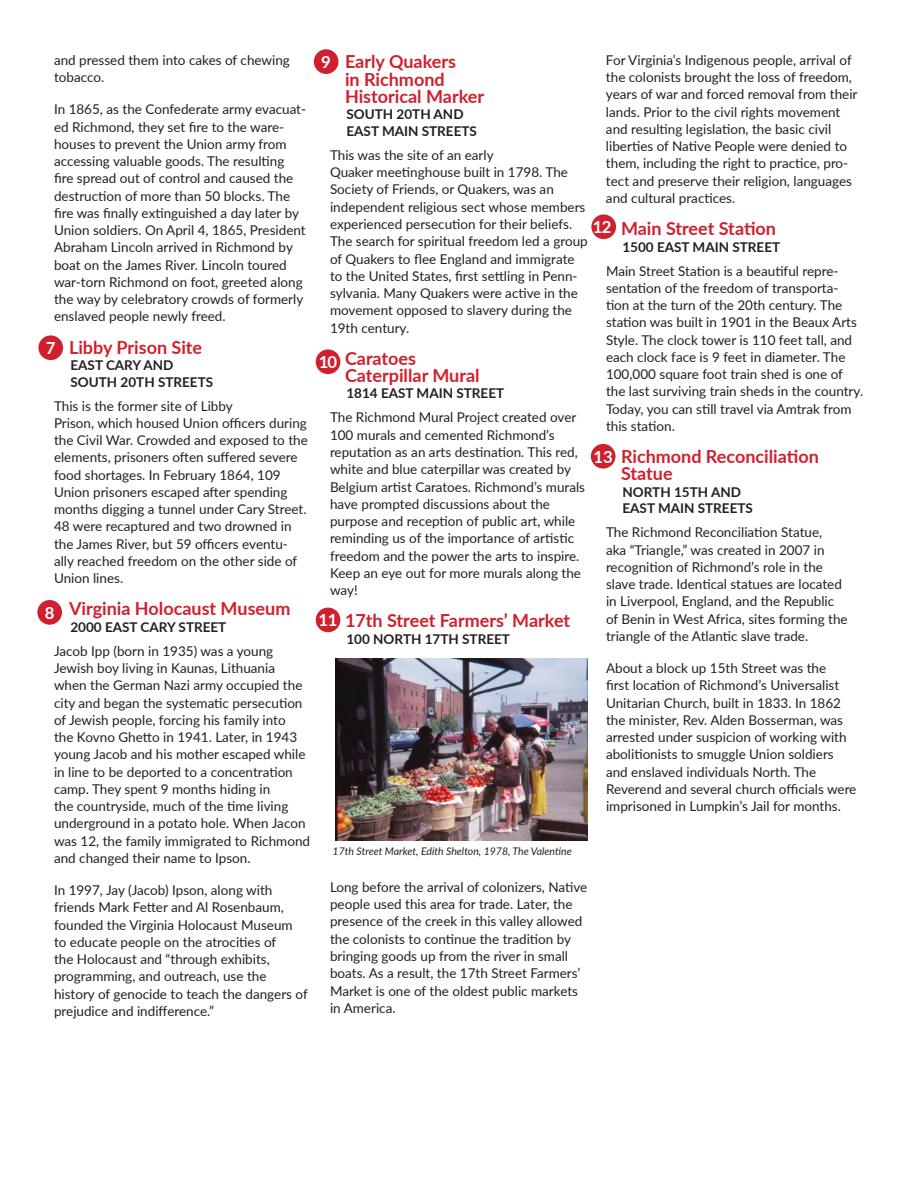
<style>
.page{position:relative;width:918px;height:1188px;background:#fff}
.page>*{position:absolute;margin:0;border:0;box-sizing:border-box;transform-origin:0 0}
.t1{font:700 18px/17.2px "Lato";color:#d0202e}
.t2{font:700 16.65px "Lato";color:#fff}
.t3{font:13.5px/17.2px "Lato";color:#231f20}
.t4{font:700 13.5px/16.5px "Lato";color:#231f20}
.t5{font:italic 10.5px "Lato";color:#231f20}
.s1{font-size:16.65px;color:#fff}
</style>
<div class="page">
<div style="left:36px;top:599px;width:27px;height:27px;background:#d0202e;border-radius:50%"></div>
<div style="left:35px;top:597px;width:30px;height:30px;border:3px solid #fff;border-radius:50%"></div>
<div style="left:312px;top:48px;width:28px;height:27px;background:#d0202e;border-radius:50%"></div>
<div style="left:311px;top:47px;width:30px;height:30px;border:3px solid #fff;border-radius:50%"></div>
<div style="left:314px;top:348px;width:28px;height:28px;background:#d0202e;border-radius:50%"></div>
<div style="left:313px;top:347px;width:30px;height:30px;border:3px solid #fff;border-radius:50%"></div>
<div style="left:314px;top:606px;width:28px;height:28px;background:#d0202e;border-radius:50%"></div>
<div style="left:313px;top:605px;width:30px;height:30px;border:3px solid #fff;border-radius:50%"></div>
<div style="left:590px;top:213px;width:27px;height:28px;background:#d0202e;border-radius:50%"></div>
<div style="left:589px;top:212px;width:30px;height:30px;border:3px solid #fff;border-radius:50%"></div>
<div style="left:589px;top:443px;width:28px;height:27px;background:#d0202e;border-radius:50%"></div>
<div style="left:588px;top:441px;width:30px;height:30px;border:3px solid #fff;border-radius:50%"></div>
<div style="left:37px;top:334px;width:27px;height:27px;background:#d0202e;border-radius:50%"></div>
<div style="left:36px;top:333px;width:30px;height:30px;border:3px solid #fff;border-radius:50%"></div>
<img style="left:335px;top:659px;width:253px;height:181px">
<p class="t3" style="left:54px;top:51px;width:238px">and pressed them into cakes of chewing tobacco.</p>
<p class="t3" style="left:54px;top:100px;width:254px">In 1865, as the Confederate army evacuat&shy;ed Richmond, they set fire to the ware&shy;houses to prevent the Union army from accessing valuable goods. The resulting fire spread out of control and caused the destruction of more than 50 blocks. The fire was finally extinguished a day later by Union soldiers. On April 4, 1865, President Abraham Lincoln arrived in Richmond by boat on the James River. Lincoln toured war-torn Richmond on foot, greeted along the way by celebratory crowds of formerly enslaved people newly freed.</p>
<h1 class="t1" style="left:69px;top:338px;width:135px">Libby Prison Site</h1>
<p class="t4" style="left:70px;top:356px;width:144px">EAST CARY AND<br>SOUTH 20TH STREETS</p>
<p class="t3" style="left:54px;top:397px;width:255px">This is the former site of Libby<br>Prison, which housed Union officers during the Civil War. Crowded and exposed to the elements, prisoners often suffered severe food shortages. In February 1864, 109<br>Union prisoners escaped after spending months digging a tunnel under Cary Street.<br>48 were recaptured and two drowned in the James River, but 59 officers eventu&shy;ally reached freedom on the other side of Union lines.</p>
<h1 class="t1" style="left:69px;top:599px;width:223px">Virginia Holocaust Museum</h1>
<p class="t4" style="left:70px;top:618px;width:157px">2000 EAST CARY STREET</p>
<p class="t3" style="left:54px;top:642px;width:258px">Jacob Ipp (born in 1935) was a young Jewish boy living in Kaunas, Lithuania when the German Nazi army occupied the city and began the systematic persecution of Jewish people, forcing his family into<br>the Kovno Ghetto in 1941. Later, in 1943 young Jacob and his mother escaped while in line to be deported to a concentration camp. They spent 9 months hiding in<br>the countryside, much of the time living underground in a potato hole. When Jacon was 12, the family immigrated to Richmond and changed their name to Ipson.</p>
<p class="t3" style="left:54px;top:881px;width:255px">In 1997, Jay (Jacob) Ipson, along with friends Mark Fetter and Al Rosenbaum, founded the Virginia Holocaust Museum to educate people on the atrocities of<br>the Holocaust and “through exhibits, programming, and outreach, use the history of genocide to teach the dangers of prejudice and indifference.”</p>
<p class="t2" style="left:46px;top:336px;width:11px">7</p>
<p class="t2" style="left:45px;top:601px;width:11px">8</p>
<p class="t3" style="left:606px;top:51px;width:253px">For Virginia’s Indigenous people, arrival of the colonists brought the loss of freedom, years of war and forced removal from their lands. Prior to the civil rights movement and resulting legislation, the basic civil liberties of Native People were denied to them, including the right to practice, pro&shy;tect and preserve their religion, languages and cultural practices.</p>
<h1 class="t1" style="left:621px;top:219px;width:157px">Main Street Station</h1>
<p class="t4" style="left:622px;top:238px;width:159px">1500 EAST MAIN STREET</p>
<p class="t3" style="left:606px;top:262px;width:259px">Main Street Station is a beautiful repre&shy;sentation of the freedom of transporta&shy;tion at the turn of the 20th century. The station was built in 1901 in the Beaux Arts Style. The clock tower is 110 feet tall, and each clock face is 9 feet in diameter. The 100,000 square foot train shed is one of the last surviving train sheds in the country.<br>Today, you can still travel via Amtrak from this station.</p>
<h1 class="t1" style="left:621px;top:447px;width:199px">Richmond Reconciliation<br>Statue</h1>
<p class="t4" style="left:622px;top:483px;width:132px">NORTH 15TH AND<br>EAST MAIN STREETS</p>
<p class="t3" style="left:606px;top:523px;width:243px">The Richmond Reconciliation Statue,<br>aka “Triangle,” was created in 2007 in recognition of Richmond’s role in the slave trade. Identical statues are located in Liverpool, England, and the Republic of Benin in West Africa, sites forming the triangle of the Atlantic slave trade.</p>
<p class="t3" style="left:606px;top:659px;width:252px">About a block up 15th Street was the<br>first location of Richmond’s Universalist Unitarian Church, built in 1833. In 1862 the minister, Rev. Alden Bosserman, was arrested under suspicion of working with abolitionists to smuggle Union soldiers and enslaved individuals North. The Reverend and several church officials were imprisoned in Lumpkin’s Jail for months.</p>
<h1 class="t1" style="left:345px;top:53px;width:141px">Early Quakers<br>in Richmond<br>Historical Marker</h1>
<p class="t4" style="left:346px;top:106px;width:132px">SOUTH 20TH AND<br>EAST MAIN STREETS</p>
<p class="t3" style="left:330px;top:146px;width:259px">This was the site of an early<br>Quaker meetinghouse built in 1798. The Society of Friends, or Quakers, was an independent religious sect whose members experienced persecution for their beliefs.<br>The search for spiritual freedom led a group of Quakers to flee England and immigrate to the United States, first settling in Penn&shy;sylvania. Many Quakers were active in the movement opposed to slavery during the 19th century.</p>
<h1 class="t1" style="left:345px;top:349px;width:136px">Caratoes<br>Caterpillar Mural</h1>
<p class="t4" style="left:346px;top:385px;width:159px">1814 EAST MAIN STREET</p>
<p class="t3" style="left:330px;top:408px;width:257px">The Richmond Mural Project created over 100 murals and cemented Richmond’s reputation as an arts destination. This red, white and blue caterpillar was created by Belgium artist Caratoes. Richmond’s murals have prompted discussions about the purpose and reception of public art, while reminding us of the importance of artistic freedom and the power the arts to inspire.<br>Keep an eye out for more murals along the way!</p>
<h1 class="t1" style="left:319px;top:611px;width:253px"><span class="s1">11</span> 17th Street Farmers’ Market</h1>
<p class="t4" style="left:346px;top:630px;width:165px">100 NORTH 17TH STREET</p>
<p class="t2" style="left:321px;top:50px;width:11px">9</p>
<p class="t2" style="left:593px;top:215px;width:20px">12</p>
<p class="t2" style="left:319px;top:350px;width:20px">10</p>
<p class="t2" style="left:594px;top:444px;width:21px">13</p>
<p class="t5" style="left:333px;top:844px;width:241px">17th Street Market, Edith Shelton, 1978, The Valentine</p>
<p class="t3" style="left:330px;top:878px;width:259px">Long before the arrival of colonizers, Native people used this area for trade. Later, the presence of the creek in this valley allowed the colonists to continue the tradition by bringing goods up from the river in small boats. As a result, the 17th Street Farmers’ Market is one of the oldest public markets in America.</p>
</div>
